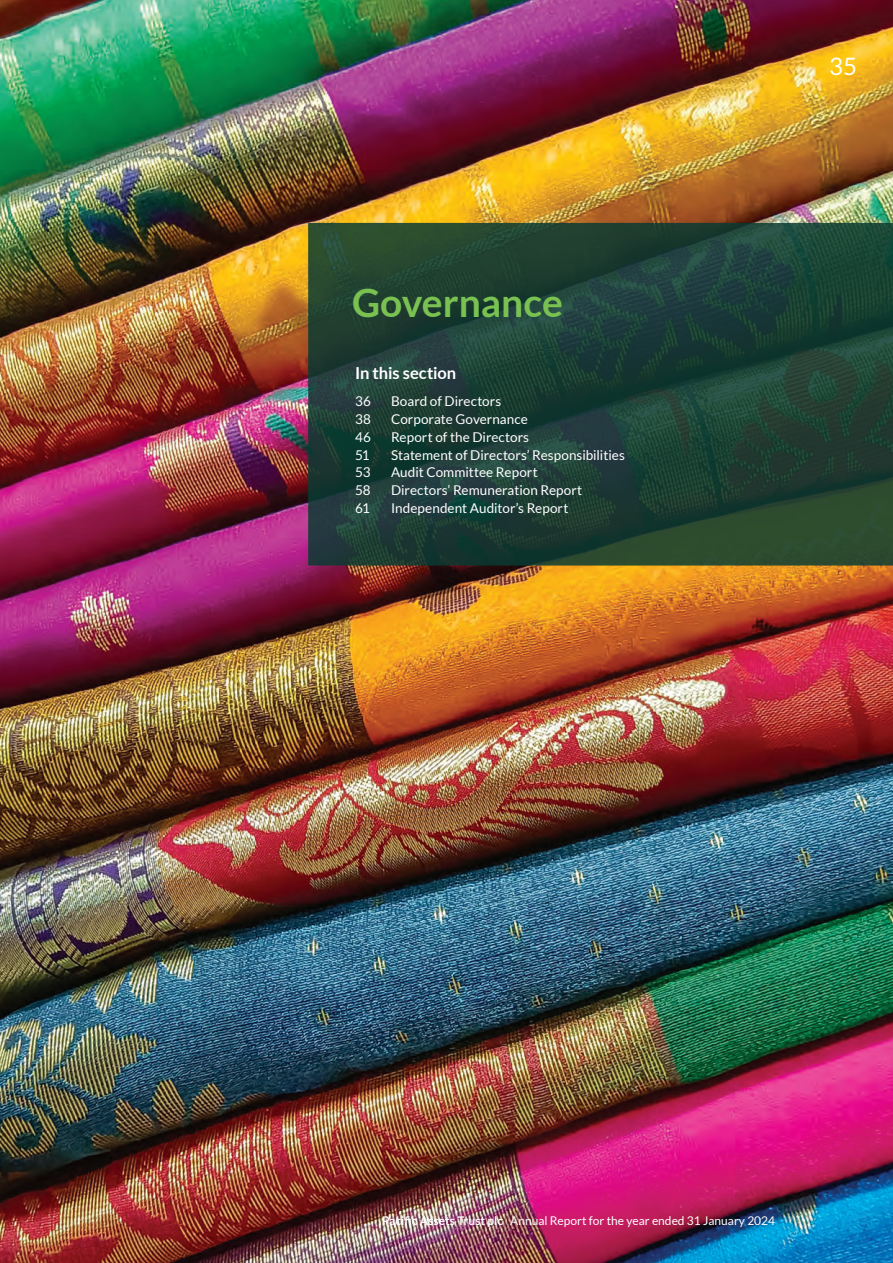
<style>
.page{position:relative;width:893px;height:1263px;background:#fff}
.page>*{position:absolute;margin:0;border:0;box-sizing:border-box;transform-origin:0 0}
.t1{font:700 39px "Lato";color:#79c252}
.t2{font:24px "Lato";color:#fff}
.t3{font:700 16.5px "Lato";letter-spacing:-.005em;color:#fff}
.t4{font:13.5px "Lato";letter-spacing:.005em;color:#fff}
.t5{font:12px "Lato";color:#fff}
.s1{font-weight:700}
</style>
<div class="page">
<img style="left:0;top:0;width:893px;height:1263px">
<svg style="left:308px;top:223px;width:585px;height:343px;background:#1f4034"></svg>
<h1 class="t1" style="left:352px;top:280px;width:212px">Governance</h1>
<p class="t3" style="left:355px;top:363px;width:103px">In this section</p>
<p class="t4" style="left:355px;top:393px;width:17px">36</p>
<p class="t4" style="left:391px;top:393px;width:112px">Board of Directors</p>
<p class="t4" style="left:355px;top:411px;width:17px">38</p>
<p class="t4" style="left:391px;top:411px;width:138px">Corporate Governance</p>
<p class="t4" style="left:355px;top:429px;width:17px">46</p>
<p class="t4" style="left:391px;top:429px;width:140px">Report of the Directors</p>
<p class="t4" style="left:355px;top:447px;width:16px">51</p>
<p class="t4" style="left:391px;top:447px;width:235px">Statement of Directors’ Responsibilities</p>
<p class="t4" style="left:355px;top:465px;width:17px">53</p>
<p class="t4" style="left:391px;top:465px;width:148px">Audit Committee Report</p>
<p class="t4" style="left:355px;top:483px;width:17px">58</p>
<p class="t4" style="left:391px;top:483px;width:193px">Directors’ Remuneration Report</p>
<p class="t4" style="left:355px;top:501px;width:16px">61</p>
<p class="t4" style="left:391px;top:501px;width:179px">Independent Auditor’s Report</p>
<h2 class="t2" style="left:829px;top:53px;width:29px">35</h2>
<p class="t5" style="left:382px;top:1213px;width:395px"><span class="s1">Pacific Assets Trust plc</span> Annual Report for the year ended 31 January 2024</p>
</div>
